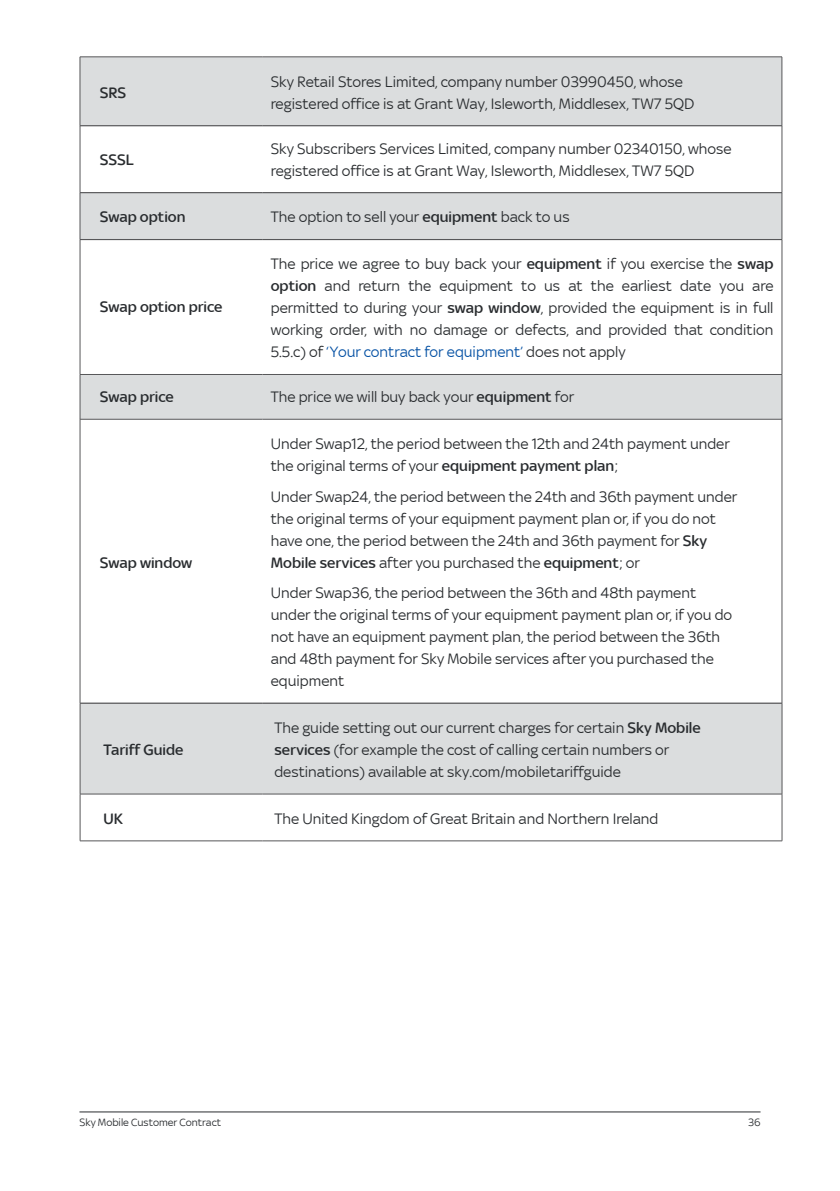
<style>
.page{position:relative;width:840px;height:1191px;background:#fff}
.page>*{position:absolute;margin:0;border:0;box-sizing:border-box;transform-origin:0 0}
.t1{font:16px/22px "Sky Text";color:#292c2f}
.t2{font:500 16px "Sky Text";color:#292c2f}
.t3{font:11.2px "Sky Text";color:#292c2f}
.s1{font-weight:500}
.s2{color:#0551a4}
</style>
<div class="page">
<hr style="left:79px;top:1111px;width:681px;height:1px;background:#292c2f">
<svg style="left:81px;top:240px;width:700px;height:1px"></svg>
<div style="left:81px;top:375px;width:700px;height:44px;background:#dbddde"></div>
<hr style="left:80px;top:240px;width:1px;height:134px;background:#575759">
<hr style="left:80px;top:374px;width:1px;height:45px;background:#575759">
<hr style="left:781px;top:240px;width:1px;height:134px;background:#575759">
<hr style="left:781px;top:374px;width:1px;height:45px;background:#575759">
<hr style="left:80px;top:374px;width:182px;height:1px;background:#575759">
<hr style="left:262px;top:374px;width:519px;height:1px;background:#575759">
<div style="left:81px;top:193px;width:700px;height:46px;background:#dbddde"></div>
<hr style="left:80px;top:193px;width:1px;height:46px;background:#575759">
<hr style="left:80px;top:239px;width:182px;height:1px;background:#575759">
<hr style="left:781px;top:193px;width:1px;height:46px;background:#575759">
<hr style="left:262px;top:239px;width:519px;height:1px;background:#575759">
<svg style="left:81px;top:126px;width:700px;height:1px"></svg>
<hr style="left:80px;top:126px;width:1px;height:66px;background:#575759">
<hr style="left:781px;top:126px;width:1px;height:66px;background:#575759">
<hr style="left:80px;top:192px;width:182px;height:1px;background:#575759">
<hr style="left:262px;top:192px;width:519px;height:1px;background:#575759">
<div style="left:81px;top:57px;width:700px;height:68px;background:#dbddde"></div>
<hr style="left:262px;top:56px;width:519px;height:1px;background:#575759">
<hr style="left:781px;top:57px;width:1px;height:69px;background:#575759">
<hr style="left:262px;top:125px;width:519px;height:1px;background:#575759">
<hr style="left:80px;top:56px;width:182px;height:1px;background:#575759">
<hr style="left:80px;top:57px;width:1px;height:69px;background:#575759">
<hr style="left:80px;top:125px;width:182px;height:1px;background:#575759">
<div style="left:81px;top:704px;width:700px;height:89px;background:#dbddde"></div>
<svg style="left:81px;top:794px;width:700px;height:1px"></svg>
<hr style="left:80px;top:703px;width:1px;height:91px;background:#575759">
<hr style="left:80px;top:794px;width:1px;height:46px;background:#575759">
<hr style="left:781px;top:703px;width:1px;height:91px;background:#575759">
<hr style="left:781px;top:794px;width:1px;height:46px;background:#575759">
<hr style="left:80px;top:703px;width:182px;height:1px;background:#575759">
<hr style="left:80px;top:793px;width:182px;height:1px;background:#575759">
<hr style="left:80px;top:840px;width:182px;height:1px;background:#575759">
<hr style="left:262px;top:703px;width:519px;height:1px;background:#575759">
<hr style="left:262px;top:793px;width:519px;height:1px;background:#575759">
<hr style="left:262px;top:840px;width:519px;height:1px;background:#575759">
<hr style="left:80px;top:419px;width:1px;height:284px;background:#575759">
<hr style="left:781px;top:419px;width:1px;height:284px;background:#575759">
<hr style="left:80px;top:419px;width:182px;height:1px;background:#575759">
<hr style="left:80px;top:702px;width:182px;height:1px;background:#575759">
<hr style="left:262px;top:419px;width:519px;height:1px;background:#575759">
<hr style="left:262px;top:702px;width:519px;height:1px;background:#575759">
<p class="t2" style="left:100px;top:83px;width:28px">SRS</p>
<p class="t1" style="left:270px;top:70px;width:425px">Sky Retail Stores Limited, company number 03990450, whose registered office is at Grant Way, Isleworth, Middlesex, TW7 5QD</p>
<p class="t2" style="left:100px;top:150px;width:36px">SSSL</p>
<p class="t1" style="left:270px;top:137px;width:462px">Sky Subscribers Services Limited, company number 02340150, whose registered office is at Grant Way, Isleworth, Middlesex, TW7 5QD</p>
<p class="t2" style="left:100px;top:207px;width:87px">Swap option</p>
<p class="t1" style="left:270px;top:206px;width:300px">The option to sell your <span class="s1">equipment</span> back to us</p>
<p class="t2" style="left:100px;top:298px;width:124px">Swap option price</p>
<p class="t1" style="left:271px;top:253px;width:504px;text-align:justify">The price we agree to buy back your <span class="s1">equipment</span> if you exercise the <span class="s1">swap option</span> and return the equipment to us at the earliest date you are permitted to during your <span class="s1">swap window</span>, provided the equipment is in full working order, with no damage or defects, and provided that condition 5.5.c) of <span class="s2">‘Your contract for equipment’</span> does not apply</p>
<p class="t2" style="left:100px;top:388px;width:76px">Swap price</p>
<p class="t1" style="left:271px;top:386px;width:304px">The price we will buy back your <span class="s1">equipment</span> for</p>
<p class="t2" style="left:100px;top:553px;width:94px">Swap window</p>
<p class="t2" style="left:103px;top:741px;width:82px">Tariff Guide</p>
<p class="t1" style="left:271px;top:433px;width:460px">Under Swap12, the period between the 12th and 24th payment under the original terms of your <span class="s1">equipment payment plan</span>;</p>
<p class="t1" style="left:271px;top:485px;width:467px">Under Swap24, the period between the 24th and 36th payment under the original terms of your equipment payment plan or, if you do not have one, the period between the 24th and 36th payment for <span class="s1">Sky Mobile services</span> after you purchased the <span class="s1">equipment</span>; or</p>
<p class="t1" style="left:271px;top:581px;width:462px">Under Swap36, the period between the 36th and 48th payment under the original terms of your equipment payment plan or, if you do not have an equipment payment plan, the period between the 36th and 48th payment for Sky Mobile services after you purchased the equipment</p>
<p class="t1" style="left:274px;top:716px;width:427px">The guide setting out our current charges for certain <span class="s1">Sky Mobile services</span> (for example the cost of calling certain numbers or destinations) available at sky.com/mobiletariffguide</p>
<p class="t2" style="left:103px;top:809px;width:21px">UK</p>
<p class="t1" style="left:274px;top:807px;width:385px">The United Kingdom of Great Britain and Northern Ireland</p>
<p class="t3" style="left:79px;top:1115px;width:143px">Sky Mobile Customer Contract</p>
<p class="t3" style="left:747px;top:1115px;width:14px">36</p>
</div>
